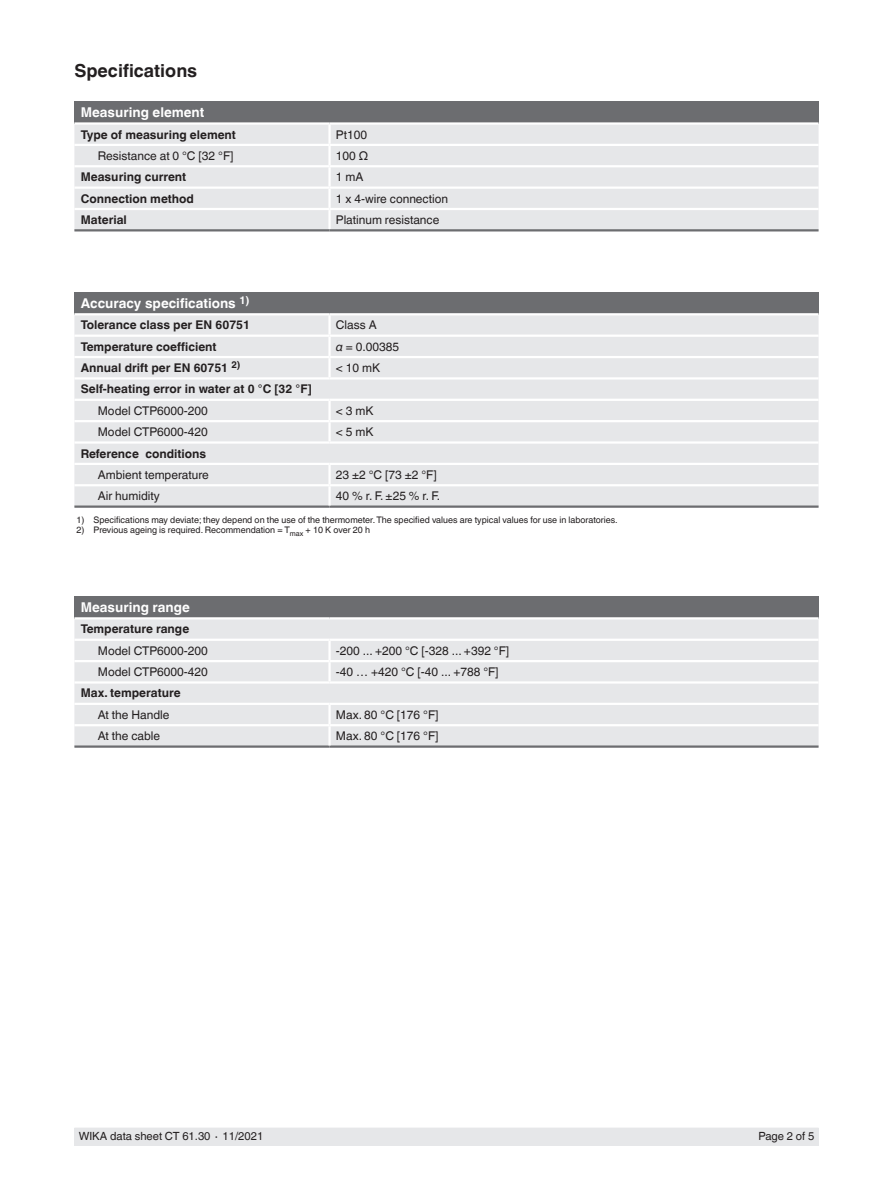
<style>
.page{position:relative;width:893px;height:1188px;background:#fff}
.page>*{position:absolute;margin:0;border:0;box-sizing:border-box;transform-origin:0 0}
.t1{font:700 18px "Helvetica World";color:#231f20}
.t2{font:700 13.5px "Helvetica World";color:#fff}
.t3{font:12px "Helvetica World";color:#231f20}
.t4{font:700 12px "Helvetica World";color:#231f20}
.t5{font:11.25px "Helvetica World";color:#231f20}
.t6{font:9px "Helvetica World";color:#231f20}
.s1{font-style:italic}
</style>
<div class="page">
<div style="left:74px;top:1128px;width:745px;height:17px;background:#e6e7e9"></div>
<div style="left:74px;top:101px;width:745px;height:23px;background:#6c6d70"></div>
<div style="left:74px;top:125px;width:745px;height:104px;background:#e6e7e9"></div>
<hr style="left:74px;top:208px;width:256px;height:2px;background:#fff">
<hr style="left:330px;top:208px;width:489px;height:2px;background:#fff">
<hr style="left:328px;top:210px;width:3px;height:19px;background:#fff">
<hr style="left:74px;top:229px;width:256px;height:2px;background:#6c6d70">
<hr style="left:330px;top:229px;width:489px;height:2px;background:#6c6d70">
<hr style="left:74px;top:144px;width:256px;height:2px;background:#fff">
<hr style="left:74px;top:165px;width:256px;height:2px;background:#fff">
<hr style="left:74px;top:187px;width:256px;height:2px;background:#fff">
<hr style="left:328px;top:125px;width:3px;height:19px;background:#fff">
<hr style="left:330px;top:144px;width:489px;height:2px;background:#fff">
<hr style="left:328px;top:146px;width:3px;height:19px;background:#fff">
<hr style="left:330px;top:165px;width:489px;height:2px;background:#fff">
<hr style="left:328px;top:167px;width:3px;height:20px;background:#fff">
<hr style="left:330px;top:187px;width:489px;height:2px;background:#fff">
<hr style="left:328px;top:189px;width:3px;height:19px;background:#fff">
<hr style="left:74px;top:122px;width:256px;height:3px;background:#fff">
<hr style="left:330px;top:122px;width:489px;height:3px;background:#fff">
<div style="left:74px;top:292px;width:745px;height:22px;background:#6c6d70"></div>
<div style="left:74px;top:315px;width:745px;height:191px;background:#e6e7e9"></div>
<hr style="left:74px;top:441px;width:256px;height:3px;background:#fff">
<hr style="left:74px;top:463px;width:256px;height:2px;background:#fff">
<hr style="left:330px;top:463px;width:489px;height:2px;background:#fff">
<hr style="left:74px;top:506px;width:256px;height:2px;background:#6c6d70">
<hr style="left:330px;top:506px;width:489px;height:2px;background:#6c6d70">
<hr style="left:74px;top:377px;width:256px;height:3px;background:#fff">
<hr style="left:330px;top:377px;width:489px;height:3px;background:#fff">
<hr style="left:74px;top:399px;width:256px;height:2px;background:#fff">
<hr style="left:330px;top:399px;width:489px;height:2px;background:#fff">
<hr style="left:74px;top:335px;width:256px;height:2px;background:#fff">
<hr style="left:74px;top:356px;width:256px;height:2px;background:#fff">
<hr style="left:74px;top:420px;width:256px;height:2px;background:#fff">
<hr style="left:74px;top:484px;width:256px;height:2px;background:#fff">
<hr style="left:328px;top:315px;width:3px;height:20px;background:#fff">
<hr style="left:328px;top:401px;width:3px;height:19px;background:#fff">
<hr style="left:328px;top:422px;width:3px;height:19px;background:#fff">
<hr style="left:330px;top:335px;width:489px;height:2px;background:#fff">
<hr style="left:328px;top:337px;width:3px;height:19px;background:#fff">
<hr style="left:330px;top:356px;width:489px;height:2px;background:#fff">
<hr style="left:328px;top:358px;width:3px;height:19px;background:#fff">
<hr style="left:330px;top:420px;width:489px;height:2px;background:#fff">
<hr style="left:330px;top:441px;width:489px;height:3px;background:#fff">
<hr style="left:328px;top:465px;width:3px;height:19px;background:#fff">
<hr style="left:330px;top:484px;width:489px;height:2px;background:#fff">
<hr style="left:328px;top:486px;width:3px;height:20px;background:#fff">
<hr style="left:74px;top:313px;width:256px;height:2px;background:#fff">
<hr style="left:330px;top:313px;width:489px;height:2px;background:#fff">
<div style="left:74px;top:596px;width:745px;height:22px;background:#6c6d70"></div>
<div style="left:74px;top:620px;width:745px;height:125px;background:#e6e7e9"></div>
<hr style="left:74px;top:681px;width:256px;height:3px;background:#fff">
<hr style="left:74px;top:703px;width:256px;height:2px;background:#fff">
<hr style="left:330px;top:703px;width:489px;height:2px;background:#fff">
<hr style="left:74px;top:745px;width:256px;height:3px;background:#6c6d70">
<hr style="left:330px;top:745px;width:489px;height:3px;background:#6c6d70">
<hr style="left:330px;top:681px;width:489px;height:3px;background:#fff">
<hr style="left:74px;top:639px;width:256px;height:2px;background:#fff">
<hr style="left:330px;top:639px;width:489px;height:2px;background:#fff">
<hr style="left:74px;top:660px;width:256px;height:2px;background:#fff">
<hr style="left:74px;top:724px;width:256px;height:2px;background:#fff">
<hr style="left:328px;top:641px;width:3px;height:19px;background:#fff">
<hr style="left:330px;top:660px;width:489px;height:2px;background:#fff">
<hr style="left:328px;top:662px;width:3px;height:19px;background:#fff">
<hr style="left:328px;top:705px;width:3px;height:19px;background:#fff">
<hr style="left:330px;top:724px;width:489px;height:2px;background:#fff">
<hr style="left:328px;top:726px;width:3px;height:19px;background:#fff">
<hr style="left:74px;top:617px;width:256px;height:3px;background:#fff">
<hr style="left:330px;top:617px;width:489px;height:3px;background:#fff">
<h1 class="t1" style="left:74px;top:60px;width:124px">Specifications</h1>
<p class="t2" style="left:81px;top:105px;width:125px">Measuring element</p>
<p class="t4" style="left:81px;top:127px;width:157px">Type of measuring element</p>
<p class="t3" style="left:336px;top:127px;width:33px">Pt100</p>
<p class="t3" style="left:98px;top:149px;width:137px">Resistance at 0 °C [32 °F]</p>
<p class="t3" style="left:336px;top:149px;width:34px">100 Ω</p>
<p class="t4" style="left:81px;top:170px;width:107px">Measuring current</p>
<p class="t3" style="left:336px;top:170px;width:29px">1 mA</p>
<p class="t4" style="left:81px;top:191px;width:115px">Connection method</p>
<p class="t3" style="left:336px;top:191px;width:114px">1 x 4-wire connection</p>
<p class="t4" style="left:81px;top:213px;width:48px">Material</p>
<p class="t3" style="left:336px;top:213px;width:105px">Platinum resistance</p>
<p class="t2" style="left:81px;top:295px;width:170px">Accuracy specifications <sup>1)</sup></p>
<p class="t4" style="left:81px;top:318px;width:171px">Tolerance class per EN 60751</p>
<p class="t3" style="left:336px;top:318px;width:42px">Class A</p>
<p class="t4" style="left:81px;top:340px;width:137px">Temperature coefficient</p>
<p class="t3" style="left:336px;top:340px;width:65px"><span class="s1">α</span> = 0.00385</p>
<p class="t4" style="left:81px;top:361px;width:161px">Annual drift per EN 60751 <sup>2)</sup></p>
<p class="t3" style="left:336px;top:361px;width:46px">&lt; 10 mK</p>
<p class="t4" style="left:81px;top:382px;width:232px">Self-heating error in water at 0 °C [32 °F]</p>
<p class="t3" style="left:98px;top:404px;width:112px">Model CTP6000-200</p>
<p class="t3" style="left:336px;top:404px;width:39px">&lt; 3 mK</p>
<p class="t3" style="left:98px;top:425px;width:112px">Model CTP6000-420</p>
<p class="t3" style="left:336px;top:425px;width:39px">&lt; 5 mK</p>
<p class="t4" style="left:81px;top:446px;width:127px">Reference conditions</p>
<p class="t3" style="left:98px;top:468px;width:112px">Ambient temperature</p>
<p class="t3" style="left:336px;top:468px;width:102px">23 ±2 °C [73 ±2 °F]</p>
<p class="t3" style="left:98px;top:489px;width:64px">Air humidity</p>
<p class="t3" style="left:336px;top:489px;width:106px">40 % r. F. ±25 % r. F.</p>
<p class="t6" style="left:77px;top:514px;width:543px">1) Specifications may deviate; they depend on the use of the thermometer. The specified values are typical values for use in laboratories.</p>
<p class="t6" style="left:77px;top:525px;width:295px">2) Previous ageing is required. Recommendation = T<sub>max</sub> + 10 K over 20 h</p>
<p class="t2" style="left:81px;top:599px;width:111px">Measuring range</p>
<p class="t4" style="left:81px;top:622px;width:110px">Temperature range</p>
<p class="t3" style="left:98px;top:644px;width:112px">Model CTP6000-200</p>
<p class="t3" style="left:336px;top:644px;width:175px">-200 ... +200 °C [-328 ... +392 °F]</p>
<p class="t3" style="left:98px;top:665px;width:112px">Model CTP6000-420</p>
<p class="t3" style="left:336px;top:665px;width:164px">-40 … +420 °C [-40 ... +788 °F]</p>
<p class="t4" style="left:81px;top:686px;width:101px">Max. temperature</p>
<p class="t3" style="left:98px;top:708px;width:73px">At the Handle</p>
<p class="t3" style="left:336px;top:708px;width:104px">Max. 80 °C [176 °F]</p>
<p class="t3" style="left:98px;top:729px;width:64px">At the cable</p>
<p class="t3" style="left:336px;top:729px;width:104px">Max. 80 °C [176 °F]</p>
<p class="t5" style="left:79px;top:1130px;width:186px">WIKA data sheet CT 61.30 ∙ 11/2021</p>
<p class="t5" style="left:759px;top:1130px;width:57px">Page 2 of 5</p>
</div>
